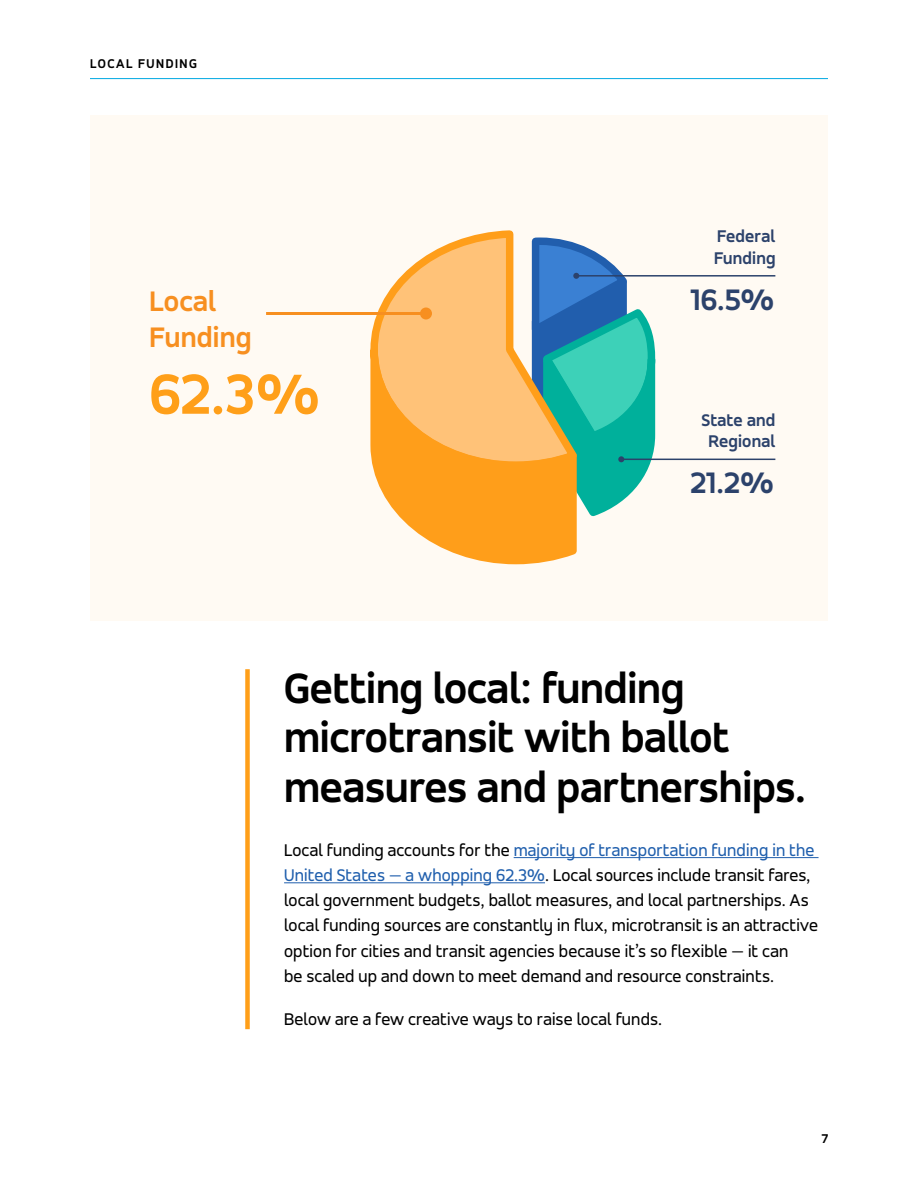
<style>
.page{position:relative;width:918px;height:1188px;background:#fff}
.page>*{position:absolute;margin:0;border:0;box-sizing:border-box;transform-origin:0 0}
.t1{font:700 60px "Accord";color:#ff9f19}
.t2{font:700 45px/49.5px "Accord";letter-spacing:-.005em;color:#000}
.t3{font:700 31.5px "Accord";color:#2c426b}
.t4{font:700 30px/36px "Accord";letter-spacing:.01em;color:#f78f20}
.t5{font:18px/25.2px "Accord";letter-spacing:.01em;color:#000}
.t6{font:700 18px/21.6px "Accord";letter-spacing:.01em;color:#2c426b}
.t7{font:700 13.5px "Accord";letter-spacing:.115em;color:#000}
.s1{color:#205fad}
</style>
<div class="page">
<hr style="left:90px;top:78px;width:738px;height:1px;background:#00a8e2">
<hr style="left:514px;top:857px;width:305px;height:1px;background:#205fad">
<hr style="left:284px;top:882px;width:261px;height:1px;background:#205fad">
<div style="left:90px;top:116px;width:738px;height:505px;background:#fffaf3"></div>
<svg style="left:370px;top:343px;width:179px;height:222px"></svg>
<hr style="left:266px;top:312px;width:160px;height:3px;background:#f78f20">
<hr style="left:576px;top:275px;width:199px;height:2px;background:#2c426b">
<hr style="left:621px;top:459px;width:154px;height:1px;background:#2c426b">
<svg style="left:374px;top:234px;width:285px;height:327px"></svg>
<div style="left:245px;top:669px;width:5px;height:360px;background:#ff9f19"></div>
<p class="t7" style="left:90px;top:55px;width:108px">LOCAL FUNDING</p>
<h3 class="t4" style="left:149px;top:284px;width:104px">Local<br>Funding</h3>
<h1 class="t1" style="left:149px;top:359px;width:173px">62.3%</h1>
<p class="t6" style="left:714px;top:226px;width:63px">Federal<br>Funding</p>
<h3 class="t3" style="left:691px;top:281px;width:85px">16.5%</h3>
<p class="t6" style="left:701px;top:409px;width:75px;text-align:center">State and<br>Regional</p>
<h3 class="t3" style="left:691px;top:464px;width:85px">21.2%</h3>
<h2 class="t2" style="left:284px;top:663px;width:523px">Getting local: funding microtransit with ballot measures and partnerships.</h2>
<p class="t5" style="left:284px;top:837px;width:535px">Local funding accounts for the <span class="s1">majority of transportation funding in the United States — a whopping 62.3%</span>. Local sources include transit fares, local government budgets, ballot measures, and local partnerships. As local funding sources are constantly in flux, microtransit is an attractive option for cities and transit agencies because it’s so flexible — it can<br>be scaled up and down to meet demand and resource constraints.</p>
<p class="t5" style="left:284px;top:1007px;width:380px">Below are a few creative ways to raise local funds.</p>
<p class="t7" style="left:822px;top:1130px;width:8px">7</p>
</div>
